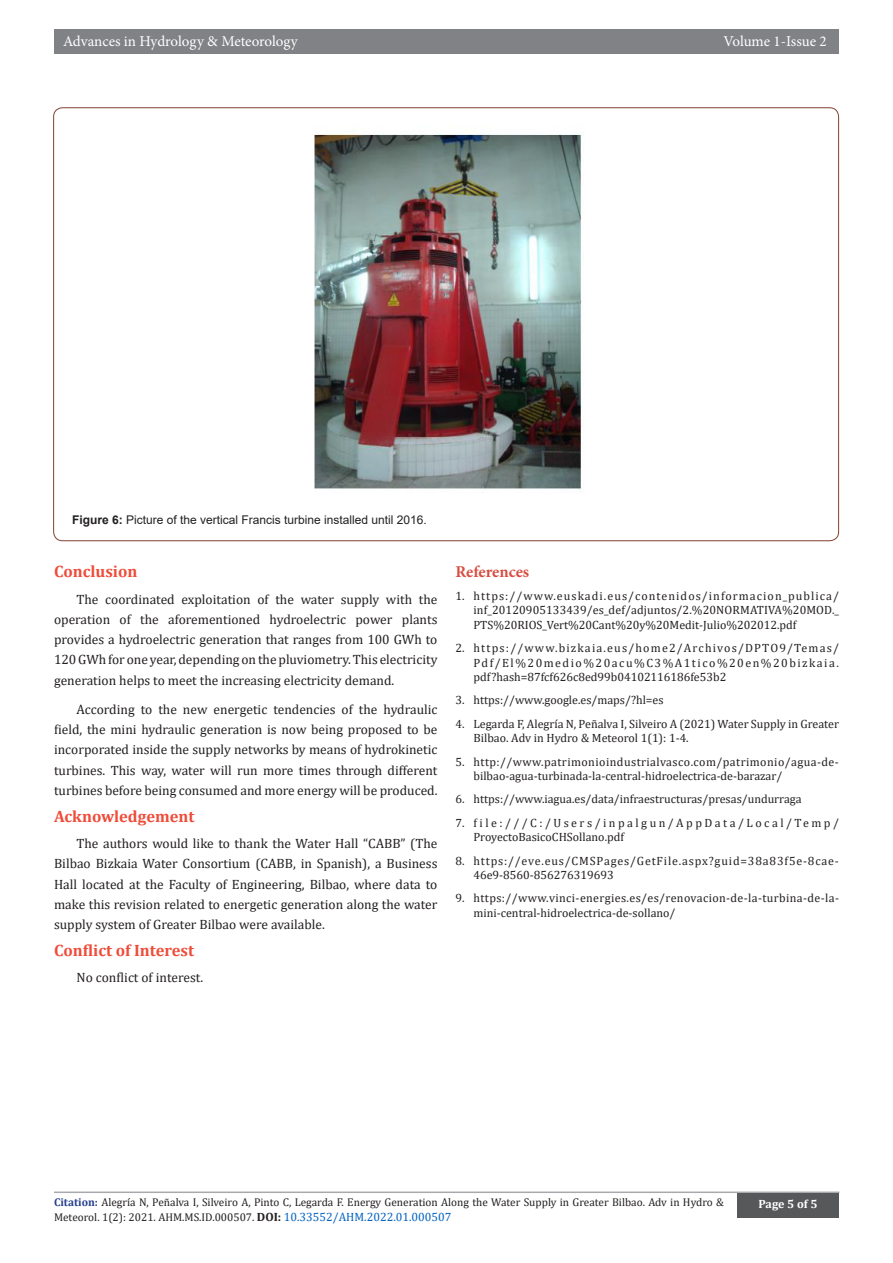
<style>
.page{position:relative;width:893px;height:1263px;background:#fff}
.page>*{position:absolute;margin:0;border:0;box-sizing:border-box;transform-origin:0 0}
.t1{font:700 16.5px "Cambria";color:#ef4c3a}
.t2{font:700 16.5px "Minion Pro";letter-spacing:-.005em;color:#d84d41}
.t3{font:15px "Minion Pro";letter-spacing:-.005em;color:#fff}
.t4{font:13.5px/20.2px "Cambria";color:#231f20;text-align:justify}
.t5{font:12px/14.4px "Cambria";color:#231f20;text-align:justify}
.t6{font:12px/14.4px "Cambria";letter-spacing:.025em;color:#231f20}
.t7{font:12px/14.4px "Cambria";letter-spacing:.07em;color:#231f20}
.t8{font:12px/14.4px "Cambria";letter-spacing:.205em;color:#231f20}
.t9{font:12px "Arial";color:#231f20}
.t10{font:700 12px "Cambria";color:#fff}
.t11{font:11.25px/14.4px "Cambria";color:#231f20}
.s1{font-weight:700}
.s2{font-weight:700;color:#253f8e}
.s3{font-weight:700;font-size:12px}
.s4{font-size:12px;color:#0563c1}
</style>
<div class="page">
<hr style="left:54px;top:1191px;width:785px;height:2px;background:#a8a9ad">
<div style="left:54px;top:29px;width:785px;height:25px;background:#808285"></div>
<div style="left:737px;top:1193px;width:102px;height:24px;background:#57585a"></div>
<img style="left:314px;top:125px;width:270px;height:365px">
<p class="t3" style="left:63px;top:31px;width:236px">Advances in Hydrology &amp; Meteorology</p>
<p class="t3" style="left:723px;top:31px;width:105px">Volume 1-Issue 2</p>
<p class="t9" style="left:72px;top:512px;width:356px"><span class="s1">Figure 6:</span> Picture of the vertical Francis turbine installed until 2016.</p>
<p class="t1" style="left:54px;top:560px;width:85px">Conclusion</p>
<p class="t4" style="left:54px;top:589px;width:385px;text-indent:22px">The coordinated exploitation of the water supply with the operation of the aforementioned hydroelectric power plants provides a hydroelectric generation that ranges from 100 GWh to 120 GWh for one year, depending on the pluviometry. This electricity generation helps to meet the increasing electricity demand.</p>
<p class="t4" style="left:54px;top:699px;width:385px;text-indent:22px">According to the new energetic tendencies of the hydraulic field, the mini hydraulic generation is now being proposed to be incorporated inside the supply networks by means of hydrokinetic turbines. This way, water will run more times through different turbines before being consumed and more energy will be produced.</p>
<p class="t1" style="left:54px;top:805px;width:142px">Acknowledgement</p>
<p class="t4" style="left:54px;top:833px;width:385px;text-indent:22px">The authors would like to thank the Water Hall “CABB” (The Bilbao Bizkaia Water Consortium (CABB, in Spanish), a Business Hall located at the Faculty of Engineering, Bilbao, where data to make this revision related to energetic generation along the water supply system of Greater Bilbao were available.</p>
<p class="t1" style="left:54px;top:939px;width:142px">Conflict of Interest</p>
<p class="t4" style="left:76px;top:968px;width:128px">No conflict of interest.</p>
<p class="t2" style="left:455px;top:560px;width:75px">References</p>
<p class="t5" style="left:473px;top:589px;width:367px;text-indent:-18px">1. https://www.euskadi.eus/contenidos/informacion_publica/ inf_20120905133439/es_def/adjuntos/2.%20NORMATIVA%20MOD._ PTS%20RIOS_Vert%20Cant%20y%20Medit-Julio%202012.pdf</p>
<p class="t5" style="left:473px;top:641px;width:367px;text-indent:-18px">2. https://www.bizkaia.eus/home2/Archivos/DPTO9/Temas/ Pdf/El%20medio%20acu%C3%A1tico%20en%20bizkaia. pdf?hash=87fcf626c8ed99b04102116186fe53b2</p>
<p class="t5" style="left:455px;top:693px;width:210px">3. https://www.google.es/maps/?hl=es</p>
<p class="t5" style="left:473px;top:716px;width:367px;text-indent:-18px">4. Legarda F, Alegría N, Peñalva I, Silveiro A (2021) Water Supply in Greater<br>Bilbao. Adv in Hydro &amp; Meteorol 1(1): 1-4.</p>
<p class="t5" style="left:473px;top:754px;width:367px;text-indent:-18px">5. http://www.patrimonioindustrialvasco.com/patrimonio/agua-de&shy;bilbao-agua-turbinada-la-central-hidroelectrica-de-barazar/</p>
<p class="t5" style="left:455px;top:792px;width:348px">6. https://www.iagua.es/data/infraestructuras/presas/undurraga</p>
<p class="t8" style="left:473px;top:815px;width:367px;text-indent:-18px">7. file:///C:/Users/inpalgun/AppData/Local/Temp/<br>ProyectoBasicoCHSollano.pdf</p>
<p class="t7" style="left:473px;top:853px;width:367px;text-indent:-18px">8. https://eve.eus/CMSPages/GetFile.aspx?guid=38a83f5e-8cae-<br>46e9-8560-856276319693</p>
<p class="t6" style="left:473px;top:891px;width:367px;text-indent:-18px">9. https://www.vinci-energies.es/es/renovacion-de-la-turbina-de-la&shy;mini-central-hidroelectrica-de-sollano/</p>
<p class="t11" style="left:54px;top:1195px;width:671px"><span class="s2">Citation:</span> Alegría N, Peñalva I, Silveiro A, Pinto C, Legarda F. Energy Generation Along the Water Supply in Greater Bilbao. Adv in Hydro &amp;<br>Meteorol. 1(2): 2021. AHM.MS.ID.000507. <span class="s3">DOI:</span> <span class="s4">10.33552/AHM.2022.01.000507</span></p>
<p class="t10" style="left:758px;top:1196px;width:60px">Page 5 of 5</p>
</div>
